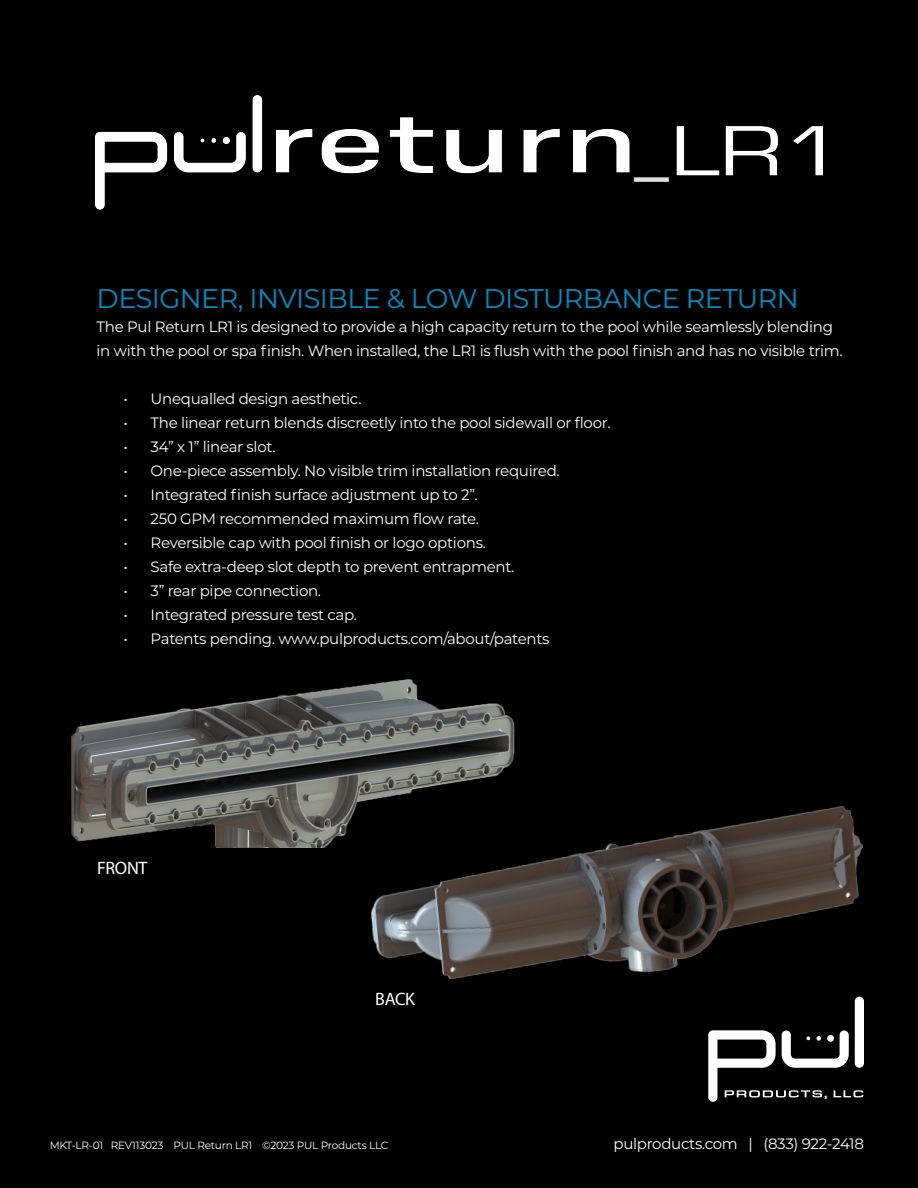
<style>
.page{position:relative;width:918px;height:1188px;background:#000}
.page>*{position:absolute;margin:0;border:0;box-sizing:border-box;transform-origin:0 0}
.Section_head{font:27px "Montserrat";letter-spacing:-.02em;color:#008ec1}
.t1{font:18px "Myriad Pro";letter-spacing:-.02em;color:#fff}
.Section_head-2{font:15px/24px "Montserrat";letter-spacing:-.02em;color:#fff}
.t2{font:10.5px "Montserrat";letter-spacing:-.02em;color:#fff}
</style>
<div class="page">
<div style="left:855px;top:997px;width:9px;height:71px;background:#fff;border-radius:5px"></div>
<svg style="left:708px;top:1045px;width:155px;height:57px"></svg>
<img style="left:371px;top:806px;width:493px;height:239px">
<img style="left:71px;top:679px;width:506px;height:169px">
<img style="left:95px;top:96px;width:728px;height:113px">
<p class="Section_head" style="left:97px;top:280px;width:704px">DESIGNER, INVISIBLE &amp; LOW DISTURBANCE RETURN</p>
<p class="Section_head-2" style="left:97px;top:314px;width:748px">The Pul Return LR1 is designed to provide a high capacity return to the pool while seamlessly blending in with the pool or spa finish. When installed, the LR1 is flush with the pool finish and has no visible trim.</p>
<p class="Section_head-2" style="left:124px;top:386px;width:240px">• Unequalled design aesthetic.</p>
<p class="Section_head-2" style="left:124px;top:410px;width:489px">• The linear return blends discreetly into the pool sidewall or floor.</p>
<p class="Section_head-2" style="left:124px;top:434px;width:153px">• 34” x 1” linear slot.</p>
<p class="Section_head-2" style="left:124px;top:458px;width:438px">• One-piece assembly. No visible trim installation required.</p>
<p class="Section_head-2" style="left:124px;top:482px;width:356px">• Integrated finish surface adjustment up to 2”.</p>
<p class="Section_head-2" style="left:124px;top:506px;width:357px">• 250 GPM recommended maximum flow rate.</p>
<p class="Section_head-2" style="left:124px;top:530px;width:364px">• Reversible cap with pool finish or logo options.</p>
<p class="Section_head-2" style="left:124px;top:554px;width:392px">• Safe extra-deep slot depth to prevent entrapment.</p>
<p class="Section_head-2" style="left:124px;top:578px;width:199px">• 3” rear pipe connection.</p>
<p class="Section_head-2" style="left:124px;top:602px;width:235px">• Integrated pressure test cap.</p>
<p class="Section_head-2" style="left:124px;top:626px;width:427px">• Patents pending. www.pulproducts.com/about/patents</p>
<p class="t1" style="left:97px;top:857px;width:52px">FRONT</p>
<p class="t1" style="left:375px;top:988px;width:41px">BACK</p>
<p class="t2" style="left:50px;top:1138px;width:340px">MKT-LR-01 REV113023 PUL Return LR1 ©2023 PUL Products LLC</p>
<p class="Section_head-2" style="left:614px;top:1131px;width:252px">pulproducts.com | (833) 922-2418</p>
</div>
